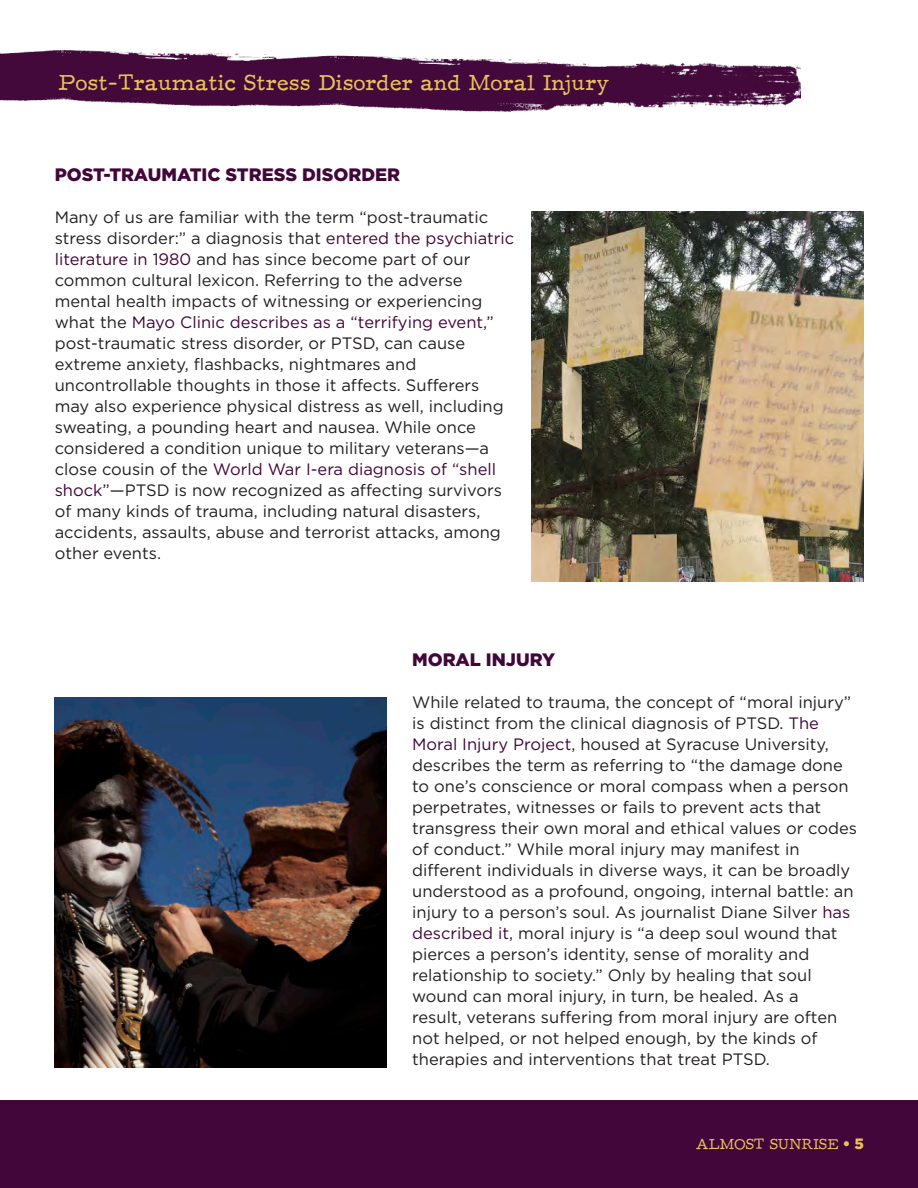
<style>
.page{position:relative;width:918px;height:1188px;background:#fff}
.page>*{position:absolute;margin:0;border:0;box-sizing:border-box;transform-origin:0 0}
.t1{font:22.5px "F25 Executive";color:#ebc15c}
.t2{font:900 18px "Gotham";color:#43063a}
.t3{font:16.5px/21px "Gotham";color:#231f20}
.t4{font:15px "F25 Executive";color:#ebc15c}
.s1{color:#43063a}
.s2{font-family:"Gotham";font-weight:900}
</style>
<div class="page">
<div style="left:0;top:1100px;width:918px;height:88px;background:#43063a"></div>
<img style="left:0;top:50px;width:801px;height:62px">
<img style="left:531px;top:212px;width:333px;height:369px">
<img style="left:54px;top:698px;width:333px;height:369px">
<h1 class="t1" style="left:58px;top:69px;width:553px">Post-Traumatic Stress Disorder and Moral Injury</h1>
<p class="t2" style="left:55px;top:163px;width:347px">POST-TRAUMATIC STRESS DISORDER</p>
<p class="t3" style="left:55px;top:207px;width:461px">Many of us are familiar with the term “post-traumatic stress disorder:” a diagnosis that <span class="s1">entered the psychiatric literature in 1980</span> and has since become part of our common cultural lexicon. Referring to the adverse mental health impacts of witnessing or experiencing what the <span class="s1">Mayo Clinic describes as a “terrifying event,” </span>post-traumatic stress disorder, or PTSD, can cause extreme anxiety, flashbacks, nightmares and uncontrollable thoughts in those it affects. Sufferers may also experience physical distress as well, including sweating, a pounding heart and nausea. While once considered a condition unique to military veterans—a close cousin of the <span class="s1">World War I-era diagnosis of “shell shock”</span>—PTSD is now recognized as affecting survivors of many kinds of trauma, including natural disasters, accidents, assaults, abuse and terrorist attacks, among other events.</p>
<p class="t2" style="left:412px;top:647px;width:145px">MORAL INJURY</p>
<p class="t3" style="left:412px;top:691px;width:446px">While related to trauma, the concept of “moral injury” is distinct from the clinical diagnosis of PTSD. <span class="s1">The Moral Injury Project</span>, housed at Syracuse University, describes the term as referring to “the damage done to one’s conscience or moral compass when a person perpetrates, witnesses or fails to prevent acts that transgress their own moral and ethical values or codes of conduct.” While moral injury may manifest in different individuals in diverse ways, it can be broadly understood as a profound, ongoing, internal battle: an injury to a person’s soul. As journalist Diane Silver <span class="s1">has described it</span>, moral injury is “a deep soul wound that pierces a person’s identity, sense of morality and relationship to society.” Only by healing that soul wound can moral injury, in turn, be healed. As a<br>result, veterans suffering from moral injury are often not helped, or not helped enough, by the kinds of therapies and interventions that treat PTSD.</p>
<p class="t4" style="left:696px;top:1135px;width:169px">ALMOST SUNRISE <span class="s2">• 5</span></p>
</div>
